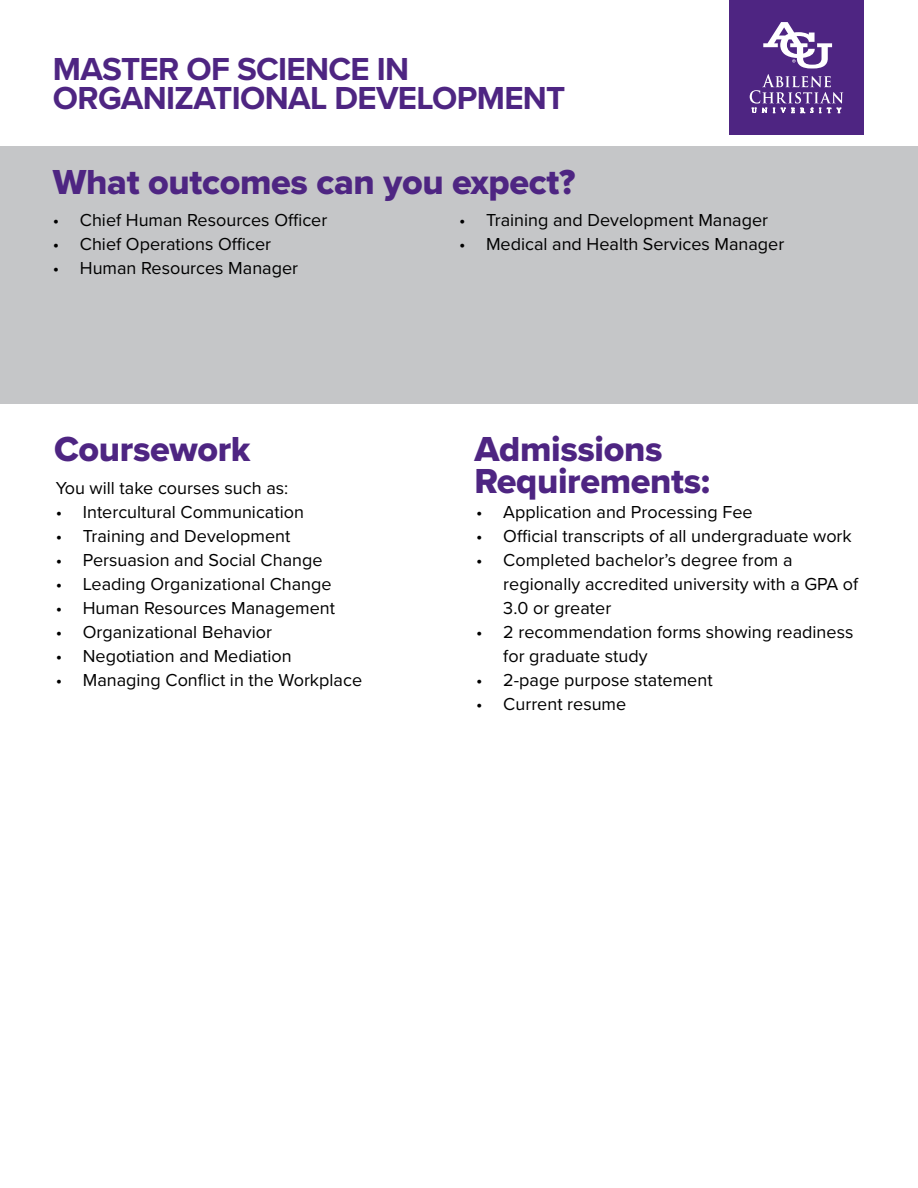
<style>
.page{position:relative;width:918px;height:1188px;background:#fff}
.page>*{position:absolute;margin:0;border:0;box-sizing:border-box;transform-origin:0 0}
.t1{font:36px/31.5px "Proxima Nova Extrabld";letter-spacing:-.01em;color:#4e2582}
.t2{font:700 33px/28.5px "Proxima Nova";letter-spacing:-.02em;color:#4e2582}
.t3{font:18px/24px "Proxima Nova";color:#000}
</style>
<div class="page">
<div style="left:0;top:146px;width:918px;height:257px;background:#c5c6c8"></div>
<div style="left:729px;top:0;width:135px;height:135px;background:#4e2582"></div>
<svg style="left:750px;top:22px;width:93px;height:91px"></svg>
<p class="t2" style="left:53px;top:56px;width:514px">MASTER OF SCIENCE IN<br>ORGANIZATIONAL DEVELOPMENT</p>
<p class="t1" style="left:53px;top:168px;width:524px">What outcomes can you expect?</p>
<p class="t3" style="left:53px;top:209px;width:276px">• Chief Human Resources Officer</p>
<p class="t3" style="left:53px;top:233px;width:220px">• Chief Operations Officer</p>
<p class="t3" style="left:53px;top:257px;width:247px">• Human Resources Manager</p>
<p class="t3" style="left:459px;top:209px;width:311px">• Training and Development Manager</p>
<p class="t3" style="left:459px;top:233px;width:327px">• Medical and Health Services Manager</p>
<p class="t1" style="left:54px;top:435px;width:198px">Coursework</p>
<p class="t3" style="left:56px;top:476px;width:234px">You will take courses such as:</p>
<p class="t3" style="left:56px;top:500px;width:250px">• Intercultural Communication</p>
<p class="t3" style="left:56px;top:524px;width:236px">• Training and Development</p>
<p class="t3" style="left:56px;top:548px;width:268px">• Persuasion and Social Change</p>
<p class="t3" style="left:56px;top:572px;width:277px">• Leading Organizational Change</p>
<p class="t3" style="left:56px;top:596px;width:281px">• Human Resources Management</p>
<p class="t3" style="left:56px;top:620px;width:218px">• Organizational Behavior</p>
<p class="t3" style="left:56px;top:644px;width:238px">• Negotiation and Mediation</p>
<p class="t3" style="left:56px;top:668px;width:308px">• Managing Conflict in the Workplace</p>
<p class="t1" style="left:475px;top:435px;width:237px">Admissions<br>Requirements:</p>
<p class="t3" style="left:476px;top:501px;width:278px">• Application and Processing Fee</p>
<p class="t3" style="left:476px;top:525px;width:377px">• Official transcripts of all undergraduate work</p>
<p class="t3" style="left:503px;top:549px;width:357px;text-indent:-27px">• Completed bachelor’s degree from a regionally accredited university with a GPA of<br>3.0 or greater</p>
<p class="t3" style="left:503px;top:621px;width:352px;text-indent:-27px">• 2 recommendation forms showing readiness for graduate study</p>
<p class="t3" style="left:476px;top:669px;width:238px">• 2-page purpose statement</p>
<p class="t3" style="left:476px;top:693px;width:151px">• Current resume</p>
</div>
